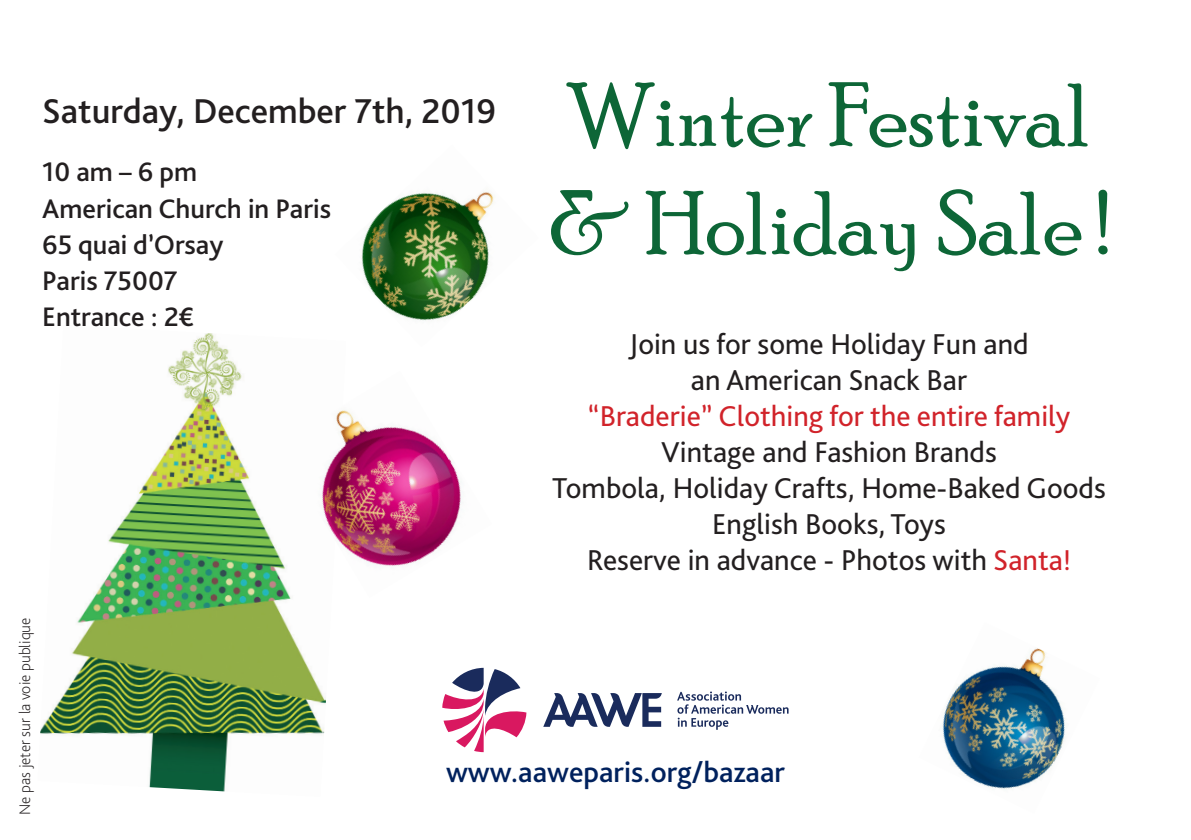
<style>
.page{position:relative;width:1191px;height:840px;background:#fff}
.page>*{position:absolute;margin:0;border:0;box-sizing:border-box;transform-origin:0 0}
.t1{font:90px "Poor Richard";color:#0d6637}
.t2{font:500 36px "Bliss Pro";color:#231f20}
.t3{font:30px "Bliss Pro";color:#231f20}
.t4{font:30px "Bliss Pro";color:#d1232a}
.t5{font:500 30px "Bliss Pro";color:#00215d}
.t6{font:500 28px "Bliss Pro";color:#231f20}
.t7{font:200 16px "Bliss Pro";color:#231f20}
.s1{color:#d1232a}
</style>
<div class="page">
<img style="left:942px;top:648px;width:124px;height:141px">
<svg style="left:442px;top:667px;width:84px;height:84px"></svg>
<svg style="left:543px;top:693px;width:119px;height:33px"></svg>
<svg style="left:677px;top:691px;width:111px;height:38px"></svg>
<img style="left:361px;top:192px;width:133px;height:129px">
<img style="left:40px;top:333px;width:286px;height:459px">
<img style="left:277px;top:371px;width:184px;height:226px">
<p class="t2" style="left:42px;top:88px;width:455px">Saturday, December 7th, 2019</p>
<p class="t6" style="left:42px;top:155px;width:156px">10 am – 6 pm</p>
<p class="t6" style="left:42px;top:191px;width:290px">American Church in Paris</p>
<p class="t6" style="left:42px;top:227px;width:183px">65 quai d’Orsay</p>
<p class="t6" style="left:42px;top:263px;width:137px">Paris 75007</p>
<p class="t6" style="left:42px;top:299px;width:153px">Entrance : 2€</p>
<p class="t1" style="left:567px;top:64px;width:525px">Winter Festival</p>
<p class="t1" style="left:549px;top:172px;width:561px">&amp; Holiday Sale !</p>
<p class="t3" style="left:629px;top:325px;width:401px">Join us for some Holiday Fun and</p>
<p class="t3" style="left:691px;top:361px;width:278px">an American Snack Bar</p>
<p class="t4" style="left:588px;top:397px;width:484px">“Braderie” Clothing for the entire family</p>
<p class="t3" style="left:661px;top:433px;width:337px">Vintage and Fashion Brands</p>
<p class="t3" style="left:552px;top:469px;width:555px">Tombola, Holiday Crafts, Home-Baked Goods</p>
<p class="t3" style="left:712px;top:505px;width:235px">English Books, Toys</p>
<p class="t3" style="left:587px;top:541px;width:485px">Reserve in advance - Photos with <span class="s1">Santa!</span></p>
<p class="t7" style="left:15px;top:814px;width:199px;rotate:-90deg">Ne pas jeter sur la voie publique</p>
<p class="t5" style="left:446px;top:752px;width:340px">www.aaweparis.org/bazaar</p>
</div>
